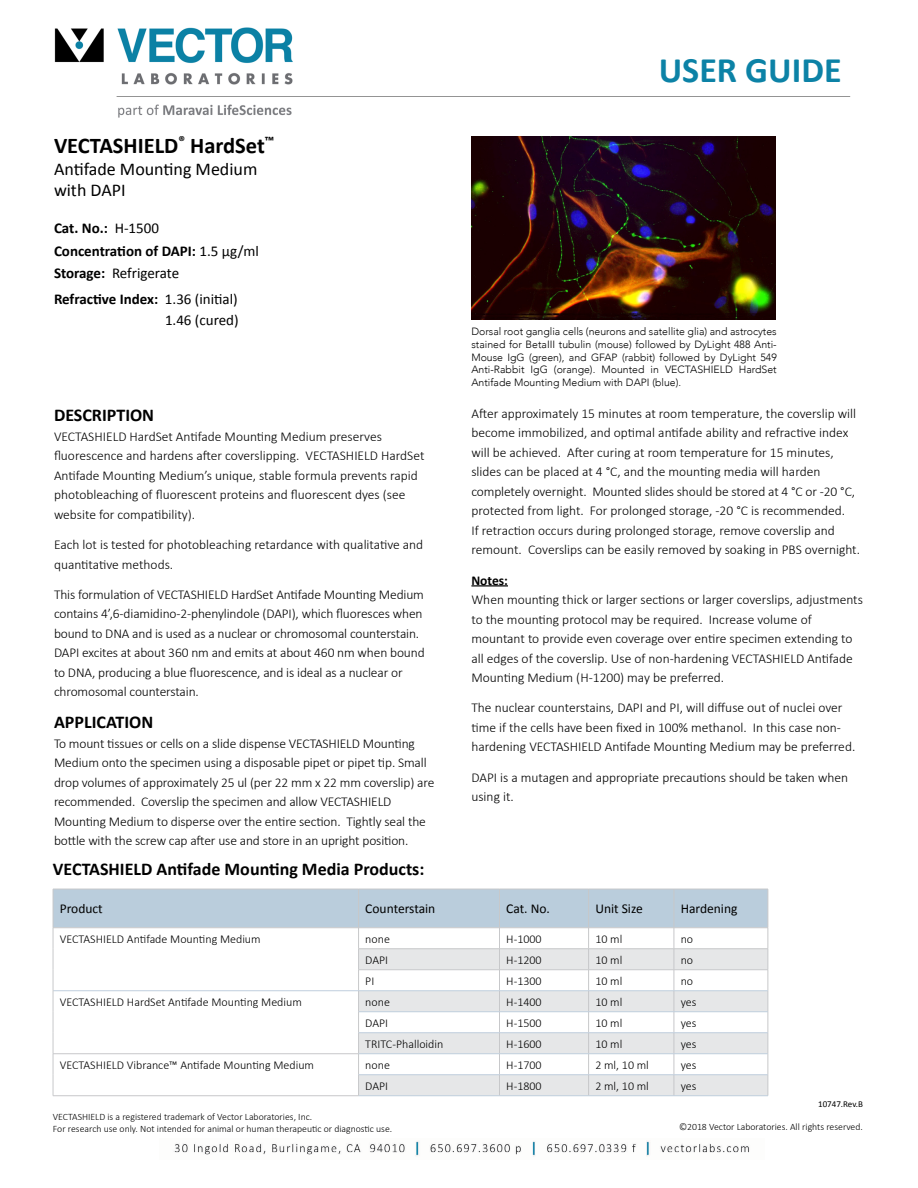
<style>
.page{position:relative;width:918px;height:1188px;background:#fff}
.page>*{position:absolute;margin:0;border:0;box-sizing:border-box;transform-origin:0 0}
.t1{font:700 36px "Calibri";color:#0c82a6}
.t2{font:700 22.5px "Calibri";color:#000}
.t3{font:700 18px "Calibri";color:#000}
.t4{font:18px/21.6px "Calibri";color:#000}
.t5{font:700 15px/22.5px "Calibri";color:#000}
.t6{font:15px/21px "Calibri";color:#000;text-align:right}
.t7{font:300 13.5px/19.5px "Calibri";letter-spacing:-.005em;color:#000}
.t8{font:13.5px "Calibri";color:#000}
.t9{font:700 13.5px "Calibri";color:#000}
.t10{font:300 12px "Calibri";color:#000}
.t11{font:300 10.5px/12.6px "Avenir";color:#000;text-align:justify}
.t12{font:300 9.75px/12px "Calibri";color:#000}
.t13{font:9px "Calibri";color:#000}
.s1{font-weight:400}
.s2{font-weight:700}
</style>
<div class="page">
<hr style="left:471px;top:585px;width:37px;height:2px;background:#000">
<img style="left:471px;top:136px;width:305px;height:184px">
<img style="left:54px;top:27px;width:797px;height:91px">
<svg style="left:53px;top:889px;width:716px;height:207px"></svg>
<hr style="left:500px;top:948px;width:89px;height:1px;background:#c7c8ca">
<hr style="left:589px;top:948px;width:85px;height:1px;background:#c7c8ca">
<hr style="left:674px;top:948px;width:94px;height:1px;background:#c7c8ca">
<hr style="left:358px;top:969px;width:142px;height:1px;background:#c7c8ca">
<hr style="left:500px;top:969px;width:89px;height:1px;background:#c7c8ca">
<hr style="left:589px;top:969px;width:85px;height:1px;background:#c7c8ca">
<hr style="left:674px;top:969px;width:94px;height:1px;background:#c7c8ca">
<img style="left:174px;top:1140px;width:576px;height:17px">
<h2 class="t2" style="left:54px;top:131px;width:222px">VECTASHIELD<sup>®</sup> HardSet<sup>™</sup></h2>
<h3 class="t4" style="left:54px;top:158px;width:205px">Antifade Mounting Medium with DAPI</h3>
<p class="t5" style="left:54px;top:217px;width:206px">Cat. No.: <span class="s1">H-1500<br></span>Concentration of DAPI: <span class="s1">1.5 µg/ml<br></span>Storage: <span class="s1">Refrigerate</span></p>
<p class="t6" style="left:54px;top:288px;width:186px"><span class="s2">Refractive Index:</span> 1.36 (initial)<br>1.46 (cured)</p>
<h3 class="t3" style="left:54px;top:404px;width:102px">DESCRIPTION</h3>
<p class="t7" style="left:54px;top:426px;width:372px">VECTASHIELD HardSet Antifade Mounting Medium preserves fluorescence and hardens after coverslipping. VECTASHIELD HardSet Antifade Mounting Medium’s unique, stable formula prevents rapid photobleaching of fluorescent proteins and fluorescent dyes (see website for compatibility).</p>
<p class="t7" style="left:54px;top:534px;width:371px">Each lot is tested for photobleaching retardance with qualitative and quantitative methods.</p>
<p class="t7" style="left:54px;top:584px;width:372px">This formulation of VECTASHIELD HardSet Antifade Mounting Medium contains 4’,6-diamidino-2-phenylindole (DAPI), which fluoresces when bound to DNA and is used as a nuclear or chromosomal counterstain.<br>DAPI excites at about 360 nm and emits at about 460 nm when bound to DNA, producing a blue fluorescence, and is ideal as a nuclear or chromosomal counterstain.</p>
<h3 class="t3" style="left:54px;top:711px;width:101px">APPLICATION</h3>
<p class="t7" style="left:54px;top:733px;width:382px">To mount tissues or cells on a slide dispense VECTASHIELD Mounting Medium onto the specimen using a disposable pipet or pipet tip. Small drop volumes of approximately 25 ul (per 22 mm x 22 mm coverslip) are recommended. Coverslip the specimen and allow VECTASHIELD Mounting Medium to disperse over the entire section. Tightly seal the bottle with the screw cap after use and store in an upright position.</p>
<h1 class="t1" style="left:659px;top:47px;width:184px">USER GUIDE</h1>
<p class="t11" style="left:471px;top:325px;width:307px">Dorsal root ganglia cells (neurons and satellite glia) and astrocytes stained for BetaIII tubulin (mouse) followed by DyLight 488 Anti-Mouse IgG (green), and GFAP (rabbit) followed by DyLight 549<br>Anti-Rabbit IgG (orange). Mounted in VECTASHIELD HardSet Antifade Mounting Medium with DAPI (blue).</p>
<p class="t7" style="left:471px;top:403px;width:390px">After approximately 15 minutes at room temperature, the coverslip will become immobilized, and optimal antifade ability and refractive index will be achieved. After curing at room temperature for 15 minutes, slides can be placed at 4 °C, and the mounting media will harden completely overnight. Mounted slides should be stored at 4 °C or -20 °C, protected from light. For prolonged storage, -20 °C is recommended.<br>If retraction occurs during prolonged storage, remove coverslip and remount. Coverslips can be easily removed by soaking in PBS overnight.</p>
<p class="t9" style="left:471px;top:572px;width:38px">Notes:</p>
<p class="t7" style="left:471px;top:589px;width:393px">When mounting thick or larger sections or larger coverslips, adjustments to the mounting protocol may be required. Increase volume of mountant to provide even coverage over entire specimen extending to all edges of the coverslip. Use of non-hardening VECTASHIELD Antifade Mounting Medium (H-1200) may be preferred.</p>
<p class="t7" style="left:471px;top:698px;width:385px">The nuclear counterstains, DAPI and PI, will diffuse out of nuclei over time if the cells have been fixed in 100% methanol. In this case non&shy;hardening VECTASHIELD Antifade Mounting Medium may be preferred.</p>
<p class="t7" style="left:471px;top:767px;width:378px">DAPI is a mutagen and appropriate precautions should be taken when using it.</p>
<h3 class="t3" style="left:53px;top:858px;width:373px">VECTASHIELD Antifade Mounting Media Products:</h3>
<p class="t8" style="left:60px;top:900px;width:44px">Product</p>
<p class="t8" style="left:365px;top:900px;width:72px">Counterstain</p>
<p class="t8" style="left:506px;top:900px;width:45px">Cat. No.</p>
<p class="t8" style="left:595px;top:900px;width:49px">Unit Size</p>
<p class="t8" style="left:681px;top:900px;width:58px">Hardening</p>
<p class="t10" style="left:60px;top:931px;width:202px">VECTASHIELD Antifade Mounting Medium</p>
<p class="t10" style="left:365px;top:931px;width:26px">none</p>
<p class="t10" style="left:506px;top:931px;width:37px">H-1000</p>
<p class="t10" style="left:595px;top:931px;width:29px">10 ml</p>
<p class="t10" style="left:681px;top:931px;width:14px">no</p>
<p class="t10" style="left:365px;top:952px;width:24px">DAPI</p>
<p class="t10" style="left:506px;top:952px;width:37px">H-1200</p>
<p class="t10" style="left:595px;top:952px;width:29px">10 ml</p>
<p class="t10" style="left:681px;top:952px;width:14px">no</p>
<p class="t10" style="left:365px;top:973px;width:11px">PI</p>
<p class="t10" style="left:506px;top:973px;width:37px">H-1300</p>
<p class="t10" style="left:595px;top:973px;width:29px">10 ml</p>
<p class="t10" style="left:681px;top:973px;width:14px">no</p>
<p class="t10" style="left:60px;top:994px;width:244px">VECTASHIELD HardSet Antifade Mounting Medium</p>
<p class="t10" style="left:365px;top:994px;width:26px">none</p>
<p class="t10" style="left:506px;top:994px;width:37px">H-1400</p>
<p class="t10" style="left:595px;top:994px;width:29px">10 ml</p>
<p class="t10" style="left:681px;top:994px;width:17px">yes</p>
<p class="t10" style="left:365px;top:1015px;width:24px">DAPI</p>
<p class="t10" style="left:506px;top:1015px;width:37px">H-1500</p>
<p class="t10" style="left:595px;top:1015px;width:29px">10 ml</p>
<p class="t10" style="left:681px;top:1015px;width:17px">yes</p>
<p class="t10" style="left:365px;top:1036px;width:80px">TRITC-Phalloidin</p>
<p class="t10" style="left:506px;top:1036px;width:37px">H-1600</p>
<p class="t10" style="left:595px;top:1036px;width:29px">10 ml</p>
<p class="t10" style="left:681px;top:1036px;width:17px">yes</p>
<p class="t10" style="left:60px;top:1057px;width:256px">VECTASHIELD Vibrance™ Antifade Mounting Medium</p>
<p class="t10" style="left:365px;top:1057px;width:26px">none</p>
<p class="t10" style="left:506px;top:1057px;width:37px">H-1700</p>
<p class="t10" style="left:595px;top:1057px;width:55px">2 ml, 10 ml</p>
<p class="t10" style="left:681px;top:1057px;width:17px">yes</p>
<p class="t10" style="left:365px;top:1078px;width:24px">DAPI</p>
<p class="t10" style="left:506px;top:1078px;width:37px">H-1800</p>
<p class="t10" style="left:595px;top:1078px;width:55px">2 ml, 10 ml</p>
<p class="t10" style="left:681px;top:1078px;width:17px">yes</p>
<p class="t12" style="left:53px;top:1111px;width:341px">VECTASHIELD is a registered trademark of Vector Laboratories, Inc.<br>For research use only. Not intended for animal or human therapeutic or diagnostic use.</p>
<p class="t13" style="left:818px;top:1099px;width:46px">10747.Rev.B</p>
<p class="t12" style="left:679px;top:1120px;width:185px">©2018 Vector Laboratories. All rights reserved.</p>
</div>
